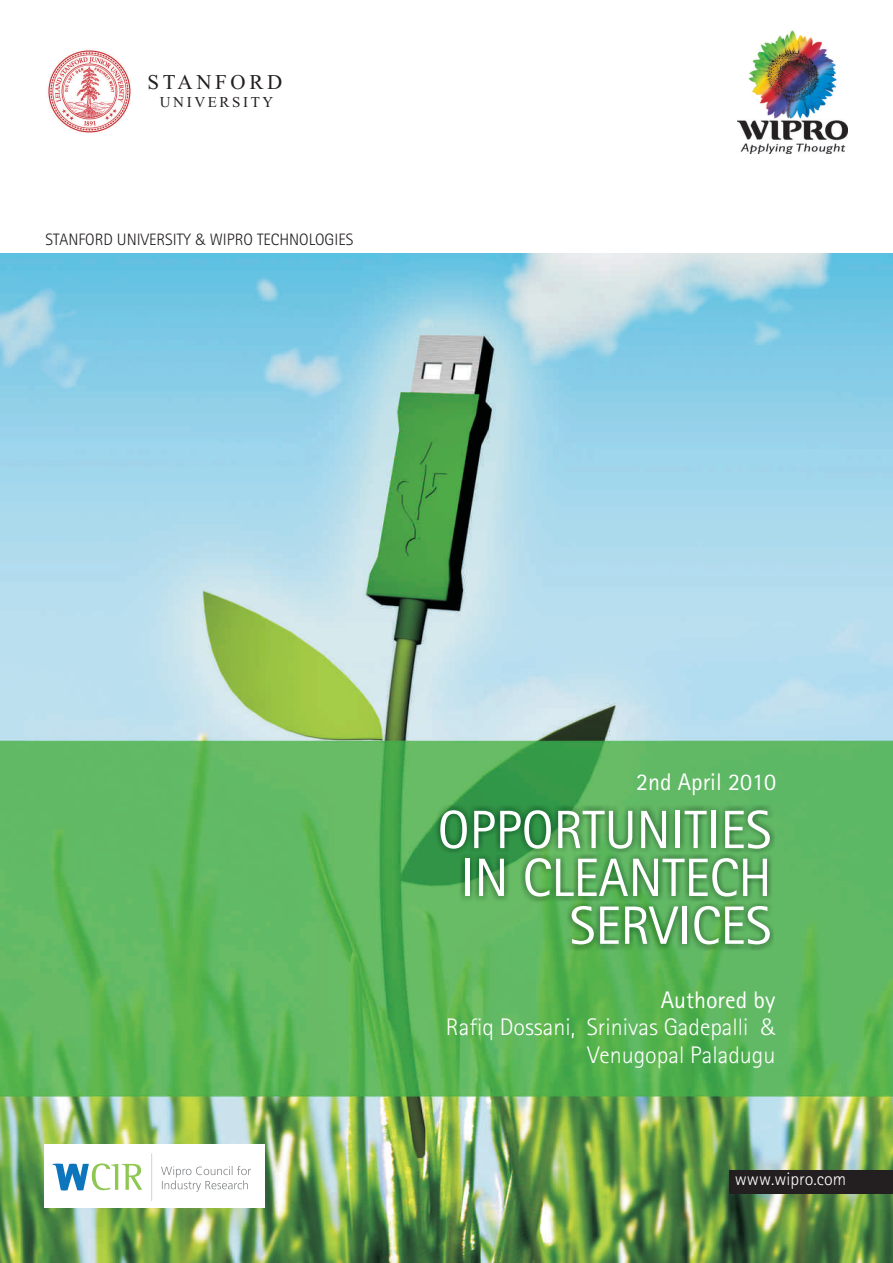
<style>
.page{position:relative;width:893px;height:1263px;background:#fff}
.page>*{position:absolute;margin:0;border:0;box-sizing:border-box;transform-origin:0 0}
.t1{font:54px/47.8px "Agfa Rotis Sans Serif";color:#fff;text-align:right}
.t2{font:300 24px/27.6px "Agfa Rotis Sans Serif";color:#fff;text-align:right}
.t3{font:24px "Agfa Rotis Sans Serif";color:#fff}
.t4{font:21px "Times New Roman";letter-spacing:.175em;color:#231f20}
.t5{font:300 18px "Agfa Rotis Sans Serif";color:#fff}
.t6{font:300 16.5px "Agfa Rotis Sans Serif";color:#231f20}
.t7{font:15px "Times New Roman";letter-spacing:.175em;color:#231f20}
</style>
<div class="page">
<img style="left:0;top:253px;width:893px;height:1010px">
<div style="left:44px;top:1144px;width:221px;height:63px;background:#fff"></div>
<img style="left:56px;top:1163px;width:86px;height:27px">
<img style="left:87px;top:1164px;width:1px;height:26px">
<img style="left:86px;top:1164px;width:1px;height:26px">
<img style="left:85px;top:1164px;width:1px;height:26px">
<img style="left:52px;top:1164px;width:33px;height:26px">
<img style="left:161px;top:1166px;width:90px;height:11px">
<img style="left:162px;top:1180px;width:80px;height:12px">
<hr style="left:151px;top:1153px;width:1px;height:48px;background:#d1d2d4">
<img style="left:737px;top:30px;width:110px;height:123px">
<img style="left:47px;top:50px;width:84px;height:83px">
<img style="left:431px;top:805px;width:344px;height:146px">
<div style="left:730px;top:1170px;width:163px;height:24px;background:#231f20"></div>
<p class="t4" style="left:147px;top:75px;width:136px">STANFORD</p>
<p class="t7" style="left:160px;top:97px;width:115px">UNIVERSITY</p>
<p class="t6" style="left:45px;top:234px;width:309px">STANFORD UNIVERSITY &amp; WIPRO TECHNOLOGIES</p>
<p class="t3" style="left:636px;top:773px;width:141px">2nd April 2010</p>
<h1 class="t1" style="left:438px;top:811px;width:335px">OPPORTUNITIES<br>IN CLEANTECH<br>SERVICES</h1>
<p class="t3" style="left:661px;top:992px;width:116px">Authored by</p>
<p class="t2" style="left:446px;top:1015px;width:331px">Rafiq Dossani, Srinivas Gadepalli &amp;<br>Venugopal Paladugu</p>
<p class="t5" style="left:735px;top:1172px;width:113px">www.wipro.com</p>
</div>
